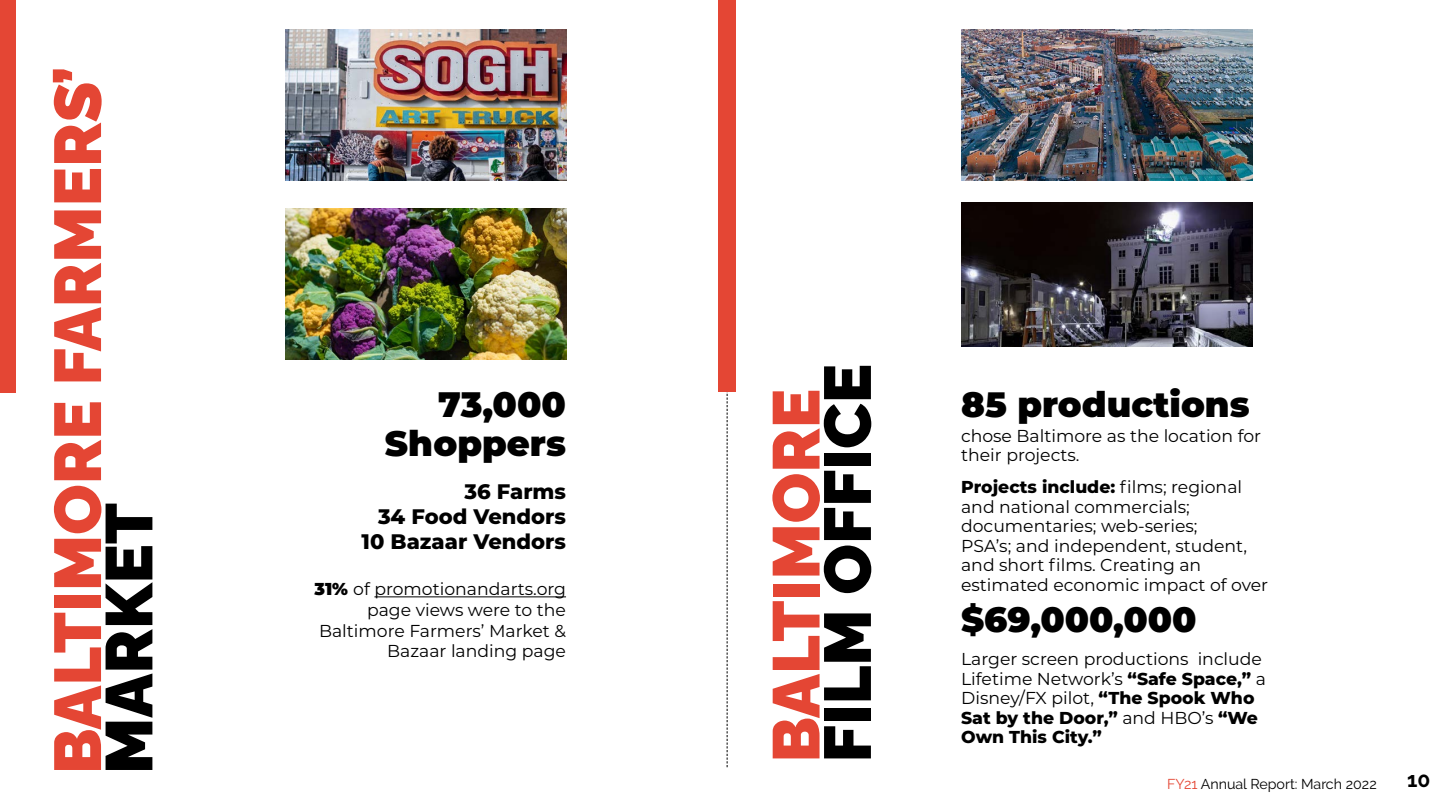
<style>
.page{position:relative;width:1440px;height:810px;background:#fff}
.page>*{position:absolute;margin:0;border:0;box-sizing:border-box;transform-origin:0 0}
.t1{font:100 66px "Raleway";color:#e44634}
.t2{font:100 66px "Raleway";color:#000}
.t3{font:900 35.4px "Montserrat";color:#000}
.t4{font:900 35.25px "Montserrat";color:#000}
.t5{font:800 21px/25.2px "Montserrat";color:#000;text-align:right}
.t6{font:700 21px "Raleway";color:#000}
.t7{font:17.25px/19.5px "Montserrat";color:#000}
.t8{font:14.25px "Raleway";color:#000}
.s1{font-weight:900}
.s2{font-weight:800}
.s3{color:#e44634}
</style>
<div class="page">
<div style="left:0;top:0;width:15px;height:393px;background:#e44634"></div>
<hr style="left:374px;top:596px;width:192px;height:1px;background:#000">
<img style="left:285px;top:29px;width:281px;height:151px">
<img style="left:285px;top:209px;width:281px;height:151px">
<img style="left:961px;top:202px;width:291px;height:145px">
<img style="left:961px;top:29px;width:292px;height:151px">
<svg style="left:727px;top:391px;width:1px;height:376px"></svg>
<div style="left:718px;top:0;width:18px;height:391px;background:#e44634"></div>
<p class="t1" style="left:25px;top:774px;width:709px;rotate:-90deg">BALTIMORE FARMERS’</p>
<p class="t2" style="left:76px;top:774px;width:273px;rotate:-90deg">MARKET</p>
<p class="t3" style="left:438px;top:378px;width:129px">73,000</p>
<p class="t3" style="left:385px;top:417px;width:183px">Shoppers</p>
<p class="t5" style="left:465px;top:478px;width:103px">36 Farms</p>
<p class="t5" style="left:362px;top:503px;width:206px">34 Food Vendors<br>10 Bazaar Vendors</p>
<p class="t7" style="left:314px;top:578px;width:253px;line-height:20.7px;text-align:right"><span class="s1">31%</span> of promotionandarts.org page views were to the</p>
<p class="t7" style="left:319px;top:620px;width:248px">Baltimore Farmers’ Market &amp;</p>
<p class="t7" style="left:387px;top:641px;width:180px">Bazaar landing page</p>
<p class="t2" style="left:795px;top:762px;width:400px;rotate:-90deg">FILM OFFICE</p>
<p class="t1" style="left:744px;top:762px;width:375px;rotate:-90deg">BALTIMORE</p>
<p class="t4" style="left:961px;top:378px;width:290px">85 productions</p>
<p class="t7" style="left:961px;top:425px;width:301px">chose Baltimore as the location for their projects.</p>
<p class="t7" style="left:961px;top:477px;width:309px"><span class="s2">Projects include:</span> films; regional and national commercials; documentaries; web-series;<br>PSA’s; and independent, student, and short films. Creating an estimated economic impact of over</p>
<p class="t4" style="left:961px;top:593px;width:237px">$69,000,000</p>
<p class="t7" style="left:961px;top:649px;width:306px">Larger screen productions include<br>Lifetime Network’s <span class="s2">“Safe Space,”</span> a<br>Disney/FX pilot, <span class="s2">“The Spook Who<br>Sat by the Door,”</span> and HBO’s <span class="s2">“We<br>Own This City.”</span></p>
<p class="t8" style="left:1167px;top:776px;width:211px"><span class="s3">FY21</span> Annual Report: March 2022</p>
<p class="t6" style="left:1407px;top:768px;width:25px">10</p>
</div>
